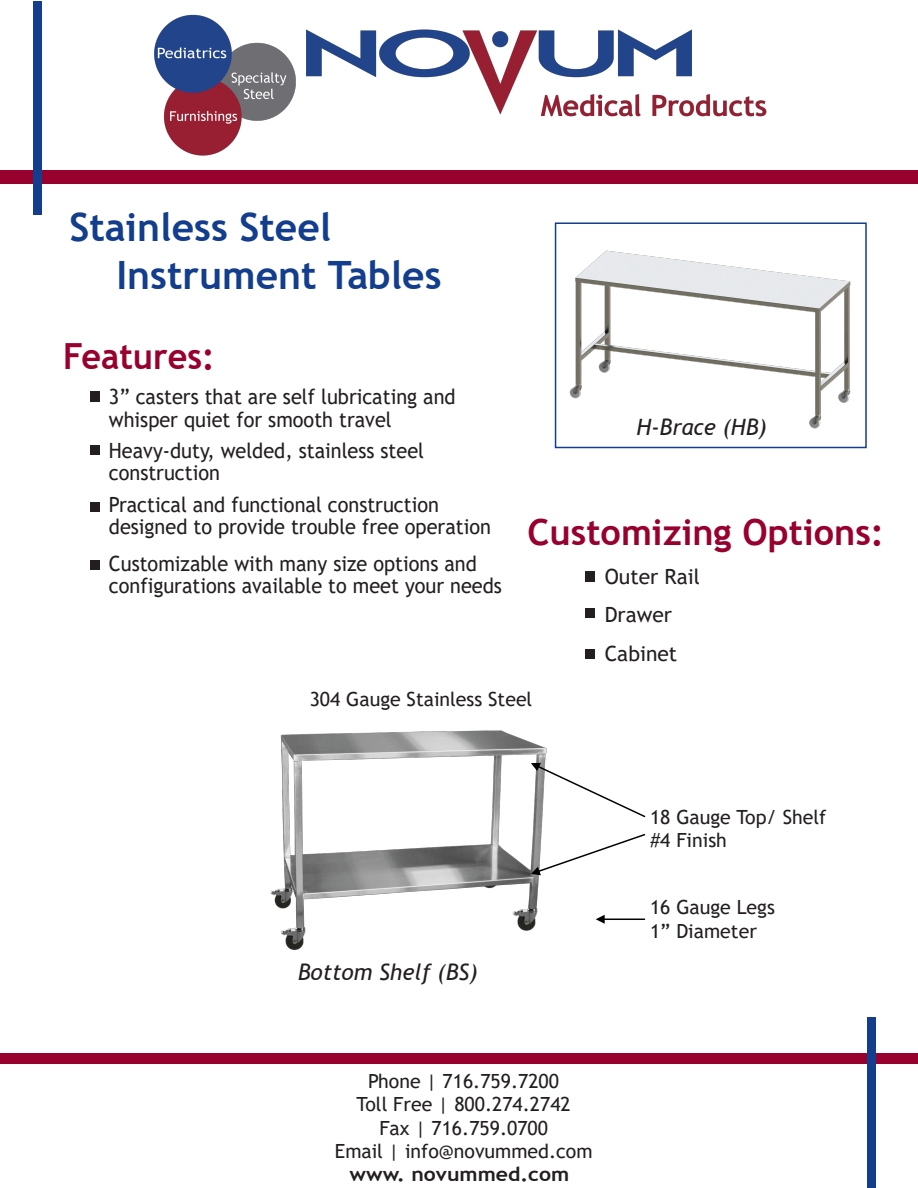
<style>
.page{position:relative;width:918px;height:1188px;background:#fff}
.page>*{position:absolute;margin:0;border:0;box-sizing:border-box;transform-origin:0 0}
.t1{font:700 39px/48.3px "Trebuchet MS";color:#133d8d}
.t2{font:700 36px "Trebuchet MS";color:#98002e}
.t3{font:700 36px "Trebuchet MS";color:#98002e;scale:.95 1}
.t4{font:italic 22.5px "Trebuchet MS";color:#231f20}
.t5{font:21px/22.5px "Trebuchet MS";color:#231f20;scale:.95 1}
.t6{font:21px/39px "Trebuchet MS";color:#231f20}
.t7{font:19.5px/23.4px "Trebuchet MS";color:#231f20}
.t8{font:700 19.5px "Trebuchet MS";color:#231f20;scale:1.09 1}
</style>
<div class="page">
<img style="left:270px;top:730px;width:277px;height:221px">
<div style="left:0;top:170px;width:918px;height:13px;background:#98002e"></div>
<div style="left:33px;top:2px;width:8px;height:213px;background:#133d8d"></div>
<div style="left:0;top:1053px;width:918px;height:10px;background:#98002e"></div>
<div style="left:867px;top:1017px;width:9px;height:171px;background:#133d8d"></div>
<div style="left:90px;top:391px;width:10px;height:10px;background:#231f20"></div>
<div style="left:90px;top:502px;width:10px;height:10px;background:#231f20"></div>
<div style="left:90px;top:445px;width:10px;height:10px;background:#231f20"></div>
<div style="left:90px;top:560px;width:10px;height:10px;background:#231f20"></div>
<div style="left:585px;top:572px;width:10px;height:10px;background:#231f20"></div>
<div style="left:585px;top:608px;width:10px;height:10px;background:#231f20"></div>
<div style="left:585px;top:649px;width:10px;height:10px;background:#231f20"></div>
<div style="left:555px;top:222px;width:312px;height:226px;border:2px solid #133d8d"></div>
<svg style="left:531px;top:763px;width:115px;height:55px"></svg>
<svg style="left:531px;top:833px;width:115px;height:42px"></svg>
<hr style="left:603px;top:919px;width:42px;height:1px;background:#010101">
<svg style="left:596px;top:915px;width:9px;height:9px"></svg>
<img style="left:569px;top:250px;width:282px;height:179px">
<img style="left:154px;top:14px;width:613px;height:142px">
<h1 class="t1" style="left:116px;top:203px;width:327px;text-indent:-47px">Stainless Steel<br>Instrument Tables</h1>
<h2 class="t3" style="left:63px;top:334px;width:161px">Features:</h2>
<p class="t5" style="left:109px;top:385px;width:367px">3” casters that are self lubricating and whisper quiet for smooth travel</p>
<p class="t5" style="left:109px;top:439px;width:333px">Heavy-duty, welded, stainless steel construction</p>
<p class="t5" style="left:109px;top:493px;width:404px">Practical and functional construction designed to provide trouble free operation</p>
<p class="t5" style="left:109px;top:552px;width:415px">Customizable with many size options and configurations available to meet your needs</p>
<p class="t4" style="left:637px;top:413px;width:132px">H-Brace (HB)</p>
<h2 class="t2" style="left:528px;top:510px;width:358px">Customizing Options:</h2>
<p class="t6" style="left:605px;top:556px;width:97px">Outer Rail<br>Drawer<br>Cabinet</p>
<p class="t7" style="left:310px;top:687px;width:224px">304 Gauge Stainless Steel</p>
<p class="t4" style="left:298px;top:959px;width:181px">Bottom Shelf (BS)</p>
<p class="t7" style="left:335px;top:1069px;width:259px;text-align:center">Phone | 716.759.7200<br>Toll Free | 800.274.2742<br>Fax | 716.759.0700<br>Email | info@novummed.com</p>
<p class="t8" style="left:350px;top:1162px;width:203px">www. novummed.com</p>
<p class="t7" style="left:650px;top:805px;width:178px">18 Gauge Top/ Shelf #4 Finish</p>
<p class="t7" style="left:650px;top:896px;width:126px">16 Gauge Legs<br>1” Diameter</p>
</div>
